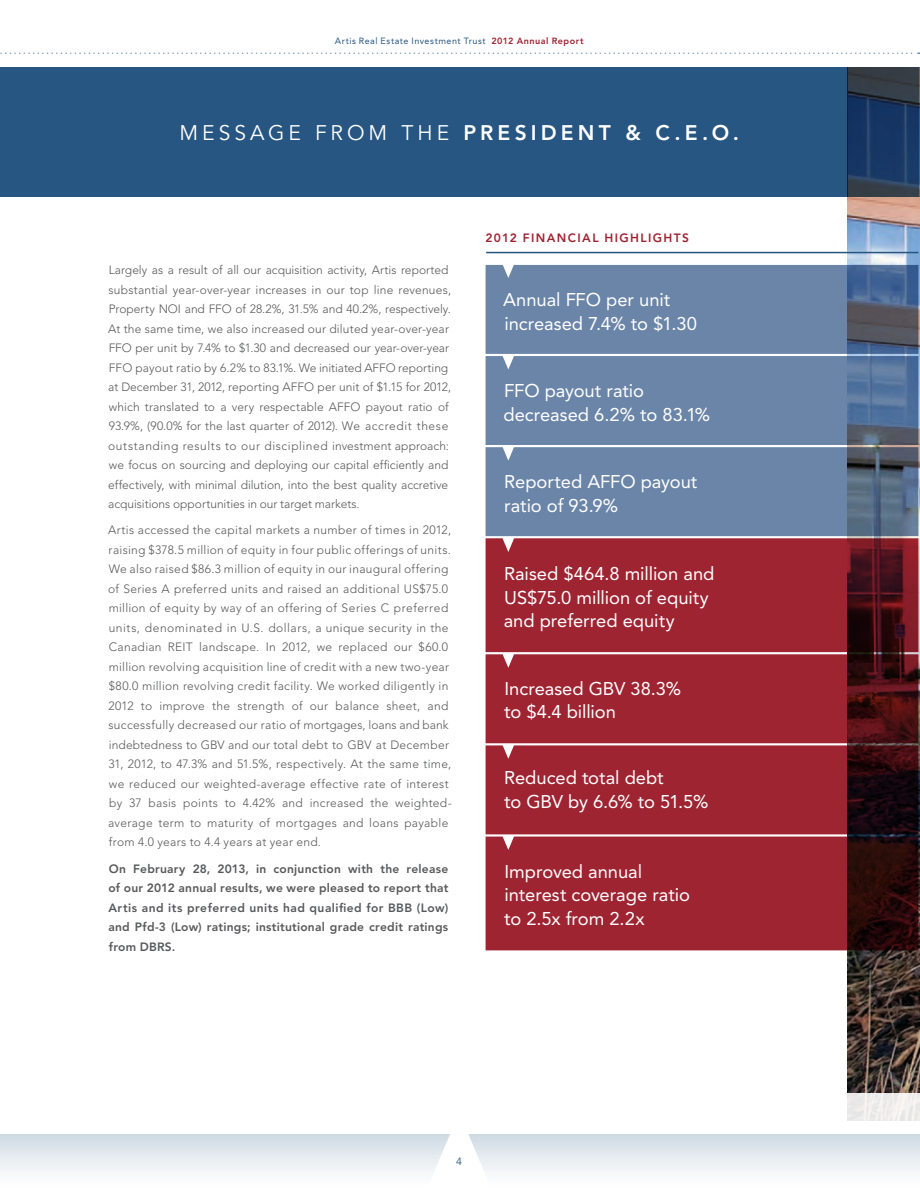
<style>
.page{position:relative;width:920px;height:1188px;background:#fff}
.page>*{position:absolute;margin:0;border:0;box-sizing:border-box;transform-origin:0 0}
.t1{font:800 21px "Avenir LT Std";letter-spacing:.195em;color:#fff}
.t2{font:18.3px/23.5px "Avenir LT Std";letter-spacing:-.005em;color:#fff}
.t3{font:300 12px/19.5px "Avenir LT Std";letter-spacing:.02em;color:#58595b}
.t4{font:800 12px/19.5px "Avenir LT Std";letter-spacing:.02em;color:#58595b;text-align:justify}
.t5{font:800 12px "Avenir LT Std";letter-spacing:.115em;color:#9e2432}
.t6{font:10.5px "Avenir LT Std";color:#275682}
.t7{font:9px "Avenir LT Std";letter-spacing:.06em;color:#275682}
.s1{font-weight:800;color:#9e2432}
.s2{font-weight:400}
</style>
<div class="page">
<hr style="left:918px;top:1134px;width:2px;height:54px;background:#003e6b">
<div style="left:0;top:1134px;width:918px;height:54px;background:linear-gradient(to bottom,#d0dbe3,#fff)"></div>
<svg style="left:427px;top:1134px;width:64px;height:54px"></svg>
<svg style="left:0;top:52px;width:920px;height:2px"></svg>
<img style="left:847px;top:197px;width:73px;height:897px">
<hr style="left:486px;top:252px;width:432px;height:1px;background:#275682">
<div style="left:0;top:68px;width:847px;height:129px;background:#275682"></div>
<svg style="left:918px;top:68px;width:2px;height:129px"></svg>
<svg style="left:847px;top:1094px;width:73px;height:27px;fill:#eeedec"></svg>
<svg style="left:485px;top:265px;width:433px;height:271px;background:#6881a3"></svg>
<svg style="left:485px;top:654px;width:433px;height:180px;background:#8d232f"></svg>
<svg style="left:485px;top:538px;width:433px;height:114px;background:#91222f"></svg>
<svg style="left:485px;top:837px;width:433px;height:113px;background:#8a202b"></svg>
<svg style="left:847px;top:68px;width:71px;height:129px;background:#223858"></svg>
<p class="t7" style="left:335px;top:35px;width:250px">Artis Real Estate Investment Trust <span class="s1">2012 Annual Report</span></p>
<p class="t1" style="left:179px;top:121px;width:561px"><span class="s2">MESSAGE FROM THE</span> pr esident &amp; c.e.o.</p>
<p class="t3" style="left:108px;top:260px;width:344px">Largely as a result of all our acquisition activity, Artis reported substantial year-over-year increases in our top line revenues, Property NOI and FFO of 28.2%, 31.5% and 40.2%, respectively.<br>At the same time, we also increased our diluted year-over-year FFO per unit by 7.4% to $1.30 and decreased our year-over-year FFO payout ratio by 6.2% to 83.1%. We initiated AFFO reporting at December 31, 2012, reporting AFFO per unit of $1.15 for 2012, which translated to a very respectable AFFO payout ratio of 93.9%, (90.0% for the last quarter of 2012). We accredit these outstanding results to our disciplined investment approach: we focus on sourcing and deploying our capital efficiently and effectively, with minimal dilution, into the best quality accretive acquisitions opportunities in our target markets.</p>
<p class="t3" style="left:108px;top:520px;width:345px">Artis accessed the capital markets a number of times in 2012, raising $378.5 million of equity in four public offerings of units.<br>We also raised $86.3 million of equity in our inaugural offering of Series A preferred units and raised an additional US$75.0 million of equity by way of an offering of Series C preferred units, denominated in U.S. dollars, a unique security in the Canadian REIT landscape. In 2012, we replaced our $60.0 million revolving acquisition line of credit with a new two-year $80.0 million revolving credit facility. We worked diligently in 2012 to improve the strength of our balance sheet, and successfully decreased our ratio of mortgages, loans and bank indebtedness to GBV and our total debt to GBV at December 31, 2012, to 47.3% and 51.5%, respectively. At the same time, we reduced our weighted-average effective rate of interest by 37 basis points to 4.42% and increased the weighted&shy;average term to maturity of mortgages and loans payable from 4.0 years to 4.4 years at year end.</p>
<p class="t4" style="left:108px;top:859px;width:341px">On February 28, 2013, in conjunction with the release of our 2012 annual results, we were pleased to report that Artis and its preferred units had qualified for BBB (Low) and Pfd-3 (Low) ratings; institutional grade credit ratings from DBRS.</p>
<p class="t5" style="left:485px;top:231px;width:205px">2012 financial h igh lights</p>
<p class="t2" style="left:503px;top:288px;width:195px">Annual FFO per unit increased 7.4% to $1.30</p>
<p class="t2" style="left:503px;top:380px;width:208px">FFO payout ratio decreased 6.2% to 83.1%</p>
<p class="t2" style="left:504px;top:470px;width:195px">Reported AFFO payout ratio of 93.9%</p>
<p class="t2" style="left:503px;top:562px;width:212px">Raised $464.8 million and<br>US$75.0 million of equity and preferred equity</p>
<p class="t2" style="left:504px;top:677px;width:178px">Increased GBV 38.3% to $4.4 billion</p>
<p class="t2" style="left:504px;top:766px;width:206px">Reduced total debt<br>to GBV by 6.6% to 51.5%</p>
<p class="t2" style="left:504px;top:860px;width:187px">Improved annual interest coverage ratio to 2.5x from 2.2x</p>
<p class="t6" style="left:456px;top:1155px;width:7px">4</p>
</div>
